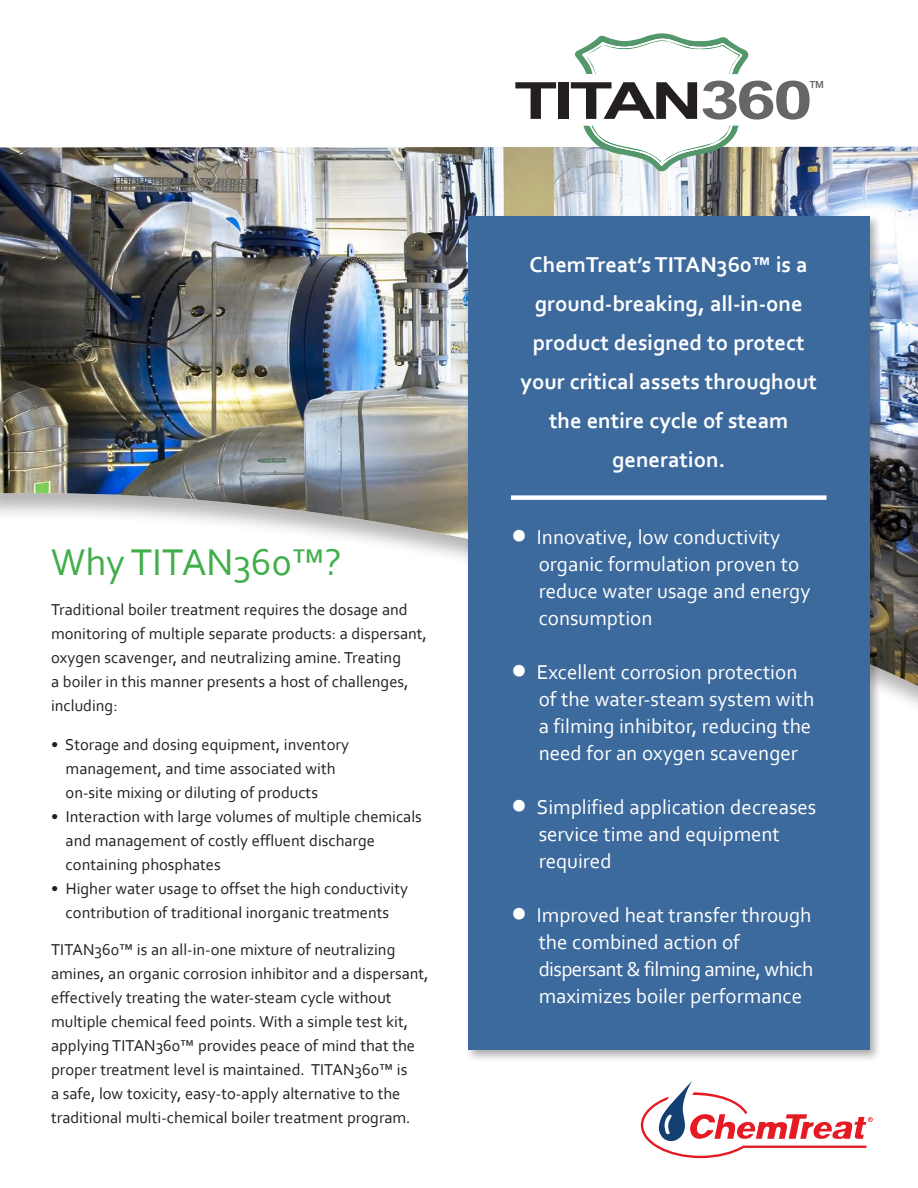
<style>
.page{position:relative;width:918px;height:1188px;background:#fff}
.page>*{position:absolute;margin:0;border:0;box-sizing:border-box;transform-origin:0 0}
.t1{font:700 51.15px "Arial";letter-spacing:-.06em;color:#231f20;scale:1.4 1}
.t2{font:39px "Corbel";color:#40ae49}
.t3{font:700 22.5px/39px "Corbel";color:#fff;text-align:center}
.t4{font:21px/27px "Corbel";color:#fff}
.t5{font:16.5px/24px "Corbel";color:#231f20}
.t6{font:700 10.65px "Corbel";color:#666}
.s1{font-size:53.25px;color:#666}
.s2{font-size:37.5px}
</style>
<div class="page">
<img style="left:0;top:147px;width:918px;height:539px">
<div style="left:465px;top:214px;width:417px;height:848px;background:#231f20;opacity:.35"></div>
<div style="left:468px;top:217px;width:402px;height:833px;background:#3c6a9d"></div>
<svg style="left:575px;top:33px;width:174px;height:138px"></svg>
<svg style="left:641px;top:1081px;width:232px;height:77px"></svg>
<div style="left:511px;top:495px;width:316px;height:5px;background:#fff"></div>
<h2 class="t2" style="left:51px;top:538px;width:292px">Why TITAN360™?</h2>
<p class="t5" style="left:51px;top:597px;width:377px">Traditional boiler treatment requires the dosage and monitoring of multiple separate products: a dispersant, oxygen scavenger, and neutralizing amine. Treating<br>a boiler in this manner presents a host of challenges, including:</p>
<p class="t5" style="left:66px;top:732px;width:285px;text-indent:-15px">• Storage and dosing equipment, inventory management, and time associated with on-site mixing or diluting of products</p>
<p class="t5" style="left:66px;top:804px;width:358px;text-indent:-15px">• Interaction with large volumes of multiple chemicals and management of costly effluent discharge containing phosphates</p>
<p class="t5" style="left:51px;top:876px;width:358px;text-align:center">• Higher water usage to offset the high conductivity contribution of traditional inorganic treatments</p>
<p class="t5" style="left:51px;top:937px;width:379px">TITAN360™ is an all-in-one mixture of neutralizing amines, an organic corrosion inhibitor and a dispersant, effectively treating the water-steam cycle without multiple chemical feed points. With a simple test kit, applying TITAN360™ provides peace of mind that the proper treatment level is maintained. TITAN360™ is<br>a safe, low toxicity, easy-to-apply alternative to the traditional multi-chemical boiler treatment program.</p>
<h1 class="t1" style="left:514px;top:67px;width:215px">TITAN<span class="s1">360</span></h1>
<p class="t6" style="left:810px;top:78px;width:16px">TM</p>
<h3 class="t3" style="left:521px;top:244px;width:298px">ChemTreat’s TITAN360™ is a ground-breaking, all-in-one product designed to protect your critical assets throughout the entire cycle of steam generation.</h3>
<p class="t4" style="left:539px;top:523px;width:273px;text-indent:-28px"><span class="s2">•</span> Innovative, low conductivity organic formulation proven to reduce water usage and energy consumption</p>
<p class="t4" style="left:539px;top:658px;width:277px;text-indent:-28px"><span class="s2">•</span> Excellent corrosion protection of the water-steam system with a filming inhibitor, reducing the need for an oxygen scavenger</p>
<p class="t4" style="left:539px;top:793px;width:279px;text-indent:-28px"><span class="s2">•</span> Simplified application decreases service time and equipment required</p>
<p class="t4" style="left:539px;top:901px;width:276px;text-indent:-28px"><span class="s2">•</span> Improved heat transfer through the combined action of dispersant &amp; filming amine, which maximizes boiler performance</p>
</div>
